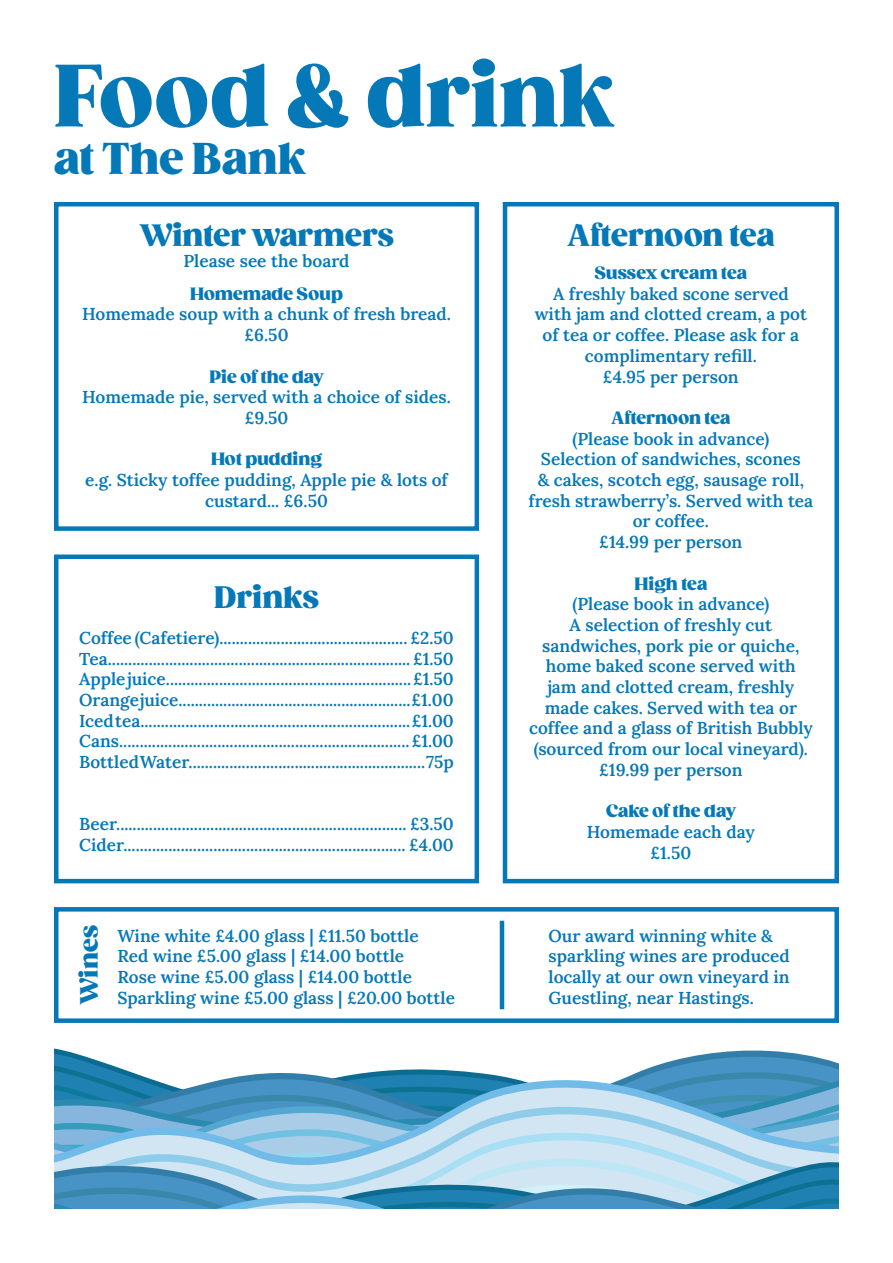
<style>
.page{position:relative;width:893px;height:1263px;background:#fff}
.page>*{position:absolute;margin:0;border:0;box-sizing:border-box;transform-origin:0 0}
.t1{font:800 85.5px "Gazpacho";color:#0578b8}
.t2{font:800 43.05px "Gazpacho";color:#0578b8}
.t3{font:800 30px "Gazpacho";color:#0578b8}
.t4{font:800 24.3px "Gazpacho";color:#0578b8}
.t5{font:600 17.25px/20.7px "Lora";color:#0578b8;text-align:center}
.t6{font:800 17.25px "Gazpacho";color:#0578b8}
</style>
<div class="page">
<div style="left:54px;top:202px;width:425px;height:329px;background:#fff;border:4px solid #0578b8"></div>
<div style="left:503px;top:202px;width:336px;height:681px;background:#fff;border:4px solid #0578b8"></div>
<div style="left:54px;top:907px;width:785px;height:116px;background:#fff;border:4px solid #0578b8"></div>
<div style="left:54px;top:554px;width:425px;height:329px;background:#fff;border:4px solid #0578b8"></div>
<hr style="left:500px;top:921px;width:4px;height:88px;background:#0578b8">
<svg style="left:54px;top:1048px;width:756px;height:8px"></svg>
<svg style="left:54px;top:1056px;width:785px;height:14px"></svg>
<svg style="left:54px;top:1070px;width:785px;height:8px"></svg>
<svg style="left:54px;top:1078px;width:785px;height:19px;background:#4b97c0"></svg>
<svg style="left:54px;top:1097px;width:785px;height:26px;background:#72afd2"></svg>
<svg style="left:54px;top:1123px;width:785px;height:26px;background:#a4cfe9"></svg>
<svg style="left:54px;top:1149px;width:785px;height:7px;background:#bbdcf0"></svg>
<svg style="left:54px;top:1156px;width:785px;height:53px;background:#82b8d6"></svg>
<h1 class="t1" style="left:54px;top:44px;width:562px">Food &amp; drink</h1>
<h2 class="t2" style="left:54px;top:132px;width:254px">at The Bank</h2>
<h3 class="t3" style="left:139px;top:217px;width:256px">Winter warmers</h3>
<p class="t5" style="left:184px;top:250px;width:167px">Please see the board</p>
<p class="t6" style="left:190px;top:283px;width:154px">Homemade Soup</p>
<p class="t5" style="left:82px;top:304px;width:370px">Homemade soup with a chunk of fresh bread. £6.50</p>
<p class="t6" style="left:210px;top:366px;width:116px">Pie of the day</p>
<p class="t5" style="left:82px;top:387px;width:370px">Homemade pie, served with a choice of sides. £9.50</p>
<p class="t6" style="left:211px;top:449px;width:113px">Hot pudding</p>
<p class="t5" style="left:85px;top:469px;width:364px">e.g. Sticky toffee pudding, Apple pie &amp; lots of custard... £6.50</p>
<h3 class="t3" style="left:214px;top:579px;width:106px">Drinks</h3>
<p class="t5" style="left:79px;top:627px;width:376px;text-align:justify">Coffee (Cafetiere).............................................. £2.50<br>Tea.......................................................................... £1.50<br>Apple juice............................................................ £1.50<br>Orange juice......................................................... £1.00<br>Iced tea.................................................................. £1.00<br>Cans....................................................................... £1.00<br>Bottled Water.......................................................... 75p</p>
<p class="t5" style="left:79px;top:813px;width:376px;text-align:left">Beer....................................................................... £3.50<br>Cider..................................................................... £4.00</p>
<h3 class="t4" style="left:74px;top:1005px;width:82px;rotate:-90deg">Wines</h3>
<p class="t5" style="left:118px;top:925px;width:339px;text-align:left">Wine white £4.00 glass | £11.50 bottle<br>Red wine £5.00 glass | £14.00 bottle<br>Rose wine £5.00 glass | £14.00 bottle Sparkling wine £5.00 glass | £20.00 bottle</p>
<h3 class="t3" style="left:567px;top:217px;width:209px">Afternoon tea</h3>
<p class="t6" style="left:595px;top:262px;width:154px">Sussex cream tea</p>
<p class="t5" style="left:535px;top:283px;width:274px">A freshly baked scone served with jam and clotted cream, a pot of tea or coffee. Please ask for a complimentary refill.<br>£4.95 per person</p>
<p class="t6" style="left:611px;top:407px;width:121px">Afternoon tea</p>
<p class="t5" style="left:528px;top:428px;width:286px">(Please book in advance)<br>Selection of sandwiches, scones<br>&amp; cakes, scotch egg, sausage roll, fresh strawberry’s. Served with tea or coffee.<br>£14.99 per person</p>
<p class="t6" style="left:634px;top:573px;width:74px">High tea</p>
<p class="t5" style="left:529px;top:594px;width:285px">(Please book in advance)<br>A selection of freshly cut sandwiches, pork pie or quiche, home baked scone served with<br>jam and clotted cream, freshly made cakes. Served with tea or coffee and a glass of British Bubbly (sourced from our local vineyard). £19.99 per person</p>
<p class="t6" style="left:606px;top:800px;width:131px">Cake of the day</p>
<p class="t5" style="left:587px;top:821px;width:169px">Homemade each day £1.50</p>
<p class="t5" style="left:549px;top:925px;width:243px;text-align:left">Our award winning white &amp; sparkling wines are produced locally at our own vineyard in<br>Guestling, near Hastings.</p>
</div>
